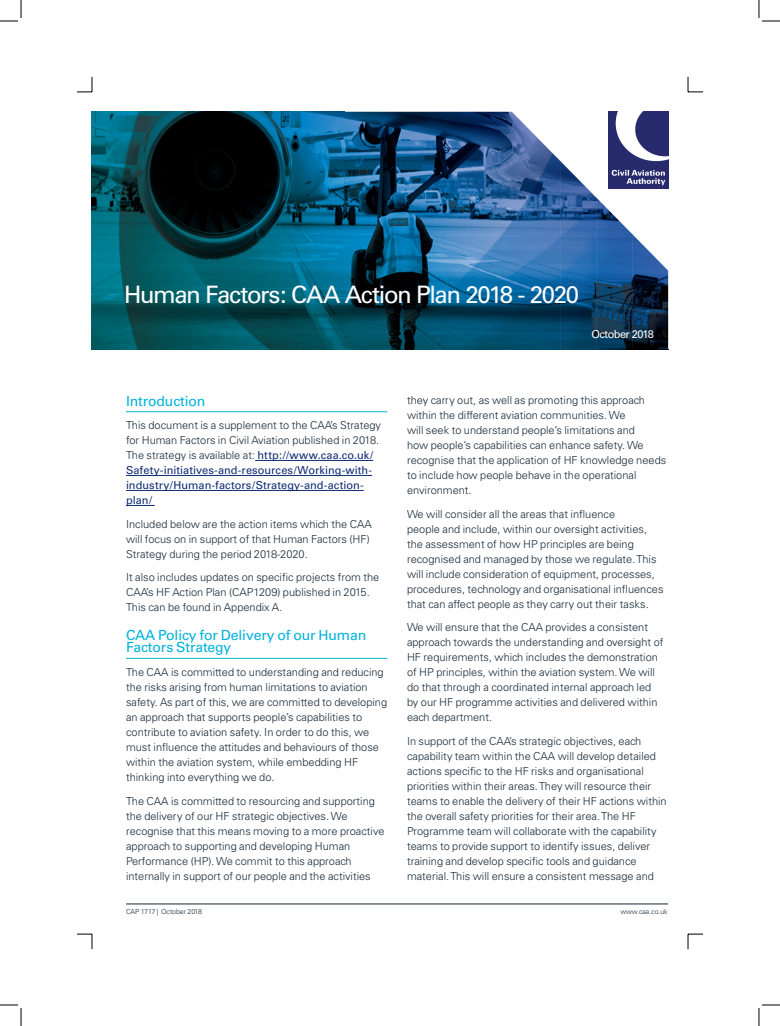
<style>
.page{position:relative;width:780px;height:1026px;background:#fff}
.page>*{position:absolute;margin:0;border:0;box-sizing:border-box;transform-origin:0 0}
.t1{font:24px "Univers";letter-spacing:-.06em;color:#fff}
.t2{font:14px/12px "Univers";letter-spacing:-.01em;color:#00b3dc}
.t3{font:300 11px/15px "Univers";color:#172938}
.t4{font:11px/15px "Univers";letter-spacing:.005em;color:#0e2a71}
.t5{font:11px "Univers";letter-spacing:-.05em;color:#fff}
.t6{font:300 7px "Univers";letter-spacing:-.01em;color:#172938}
.s1{font-weight:300;color:#172938}
</style>
<div class="page">
<hr style="left:126px;top:903px;width:541px;height:1px;background:#172938">
<hr style="left:126px;top:411px;width:261px;height:1px;background:#00b3dc">
<hr style="left:255px;top:460px;width:118px;height:1px;background:#0e2a71">
<hr style="left:126px;top:475px;width:246px;height:1px;background:#0e2a71">
<hr style="left:126px;top:490px;width:237px;height:1px;background:#0e2a71">
<svg style="left:126px;top:505px;width:29px;height:1px"></svg>
<hr style="left:126px;top:658px;width:261px;height:1px;background:#00b3dc">
<img style="left:92px;top:112px;width:468px;height:238px">
<img style="left:559px;top:161px;width:37px;height:189px">
<img style="left:595px;top:197px;width:37px;height:153px">
<img style="left:631px;top:234px;width:36px;height:116px">
<img style="left:608px;top:112px;width:59px;height:77px">
<svg style="left:77px;top:77px;width:16px;height:16px"></svg>
<svg style="left:77px;top:933px;width:16px;height:16px"></svg>
<svg style="left:687px;top:77px;width:15px;height:16px"></svg>
<svg style="left:687px;top:933px;width:15px;height:16px"></svg>
<svg style="left:0;top:0;width:22px;height:22px"></svg>
<svg style="left:0;top:1004px;width:22px;height:22px"></svg>
<svg style="left:758px;top:0;width:21px;height:22px"></svg>
<svg style="left:758px;top:1004px;width:21px;height:22px"></svg>
<h1 class="t1" style="left:124px;top:281px;width:456px">Human Factors: CAA Action Plan 2018 - 2020</h1>
<p class="t5" style="left:591px;top:327px;width:64px">October 2018</p>
<p class="t2" style="left:126px;top:395px;width:81px">Introduction</p>
<p class="t4" style="left:126px;top:418px;width:256px"><span class="s1">This document is a supplement to the CAA’s Strategy for Human Factors in Civil Aviation published in 2018.<br>The strategy is available at:</span> http://www.caa.co.uk/ Safety-initiatives-and-resources/Working-with&shy;industry/Human-factors/Strategy-and-action&shy;plan/</p>
<p class="t3" style="left:126px;top:516px;width:247px">Included below are the action items which the CAA will focus on in support of that Human Factors (HF)<br>Strategy during the period 2018-2020.</p>
<p class="t3" style="left:126px;top:570px;width:255px">It also includes updates on specific projects from the<br>CAA’s HF Action Plan (CAP1209) published in 2015.<br>This can be found in Appendix A.</p>
<p class="t2" style="left:126px;top:629px;width:241px">CAA Policy for Delivery of our Human<br>Factors Strategy</p>
<p class="t3" style="left:126px;top:664px;width:262px">The CAA is committed to understanding and reducing the risks arising from human limitations to aviation safety. As part of this, we are committed to developing an approach that supports people’s capabilities to contribute to aviation safety. In order to do this, we must influence the attitudes and behaviours of those within the aviation system, while embedding HF thinking into everything we do.</p>
<p class="t3" style="left:126px;top:793px;width:260px">The CAA is committed to resourcing and supporting the delivery of our HF strategic objectives. We recognise that this means moving to a more proactive approach to supporting and developing Human Performance (HP). We commit to this approach internally in support of our people and the activities</p>
<p class="t3" style="left:407px;top:393px;width:260px">they carry out, as well as promoting this approach within the different aviation communities. We<br>will seek to understand people’s limitations and<br>how people’s capabilities can enhance safety. We recognise that the application of HF knowledge needs to include how people behave in the operational environment.</p>
<p class="t3" style="left:407px;top:506px;width:258px">We will consider all the areas that influence<br>people and include, within our oversight activities, the assessment of how HP principles are being recognised and managed by those we regulate. This will include consideration of equipment, processes, procedures, technology and organisational influences that can affect people as they carry out their tasks.</p>
<p class="t3" style="left:407px;top:620px;width:258px">We will ensure that the CAA provides a consistent approach towards the understanding and oversight of HF requirements, which includes the demonstration of HP principles, within the aviation system. We will do that through a coordinated internal approach led by our HF programme activities and delivered within each department.</p>
<p class="t3" style="left:407px;top:733px;width:261px">In support of the CAA’s strategic objectives, each capability team within the CAA will develop detailed actions specific to the HF risks and organisational priorities within their areas. They will resource their teams to enable the delivery of their HF actions within the overall safety priorities for their area. The HF Programme team will collaborate with the capability teams to provide support to identify issues, deliver training and develop specific tools and guidance material. This will ensure a consistent message and</p>
<p class="t6" style="left:126px;top:907px;width:77px">CAP 1717 | October 2018</p>
<p class="t6" style="left:620px;top:907px;width:49px">www.caa.co.uk</p>
</div>
